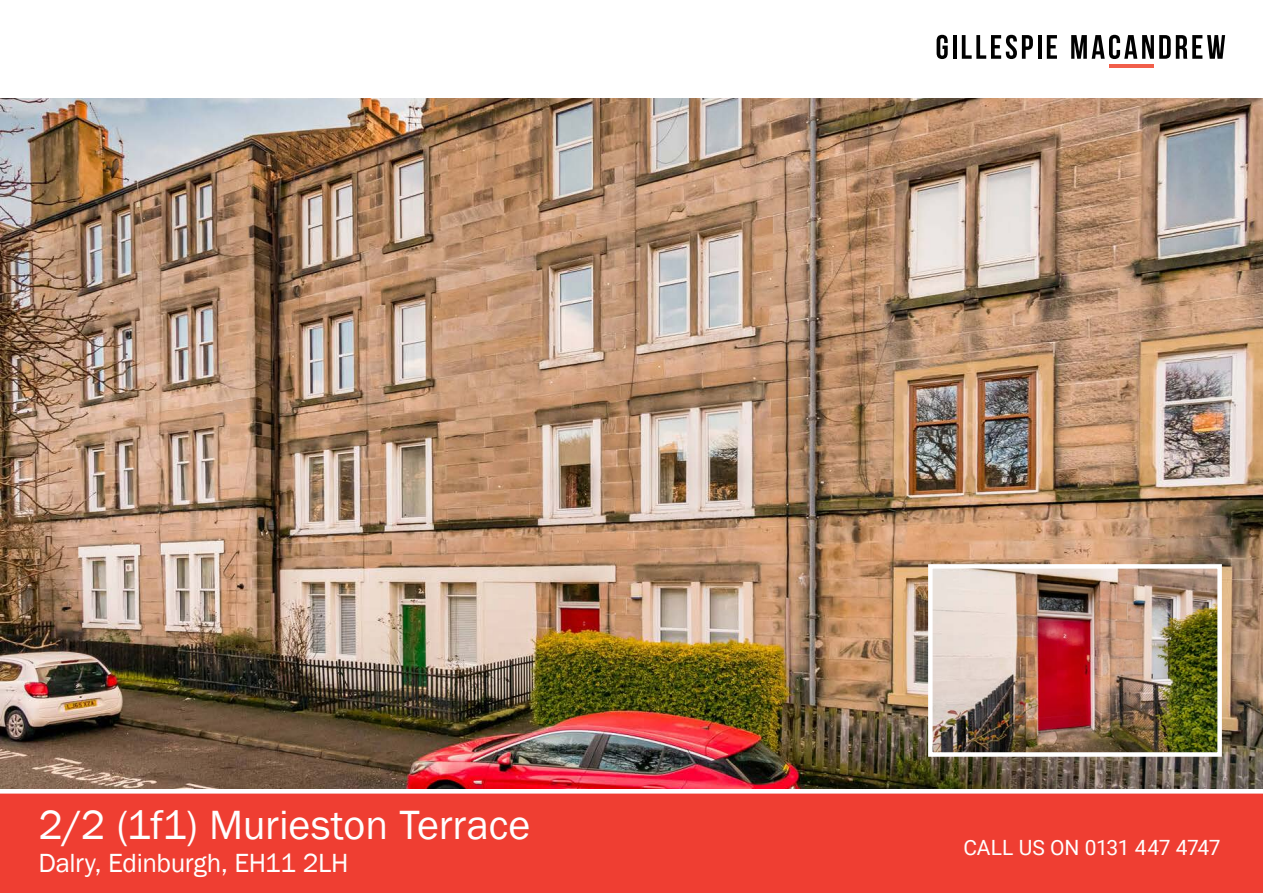
<style>
.page{position:relative;width:1263px;height:893px;background:#fff}
.page>*{position:absolute;margin:0;border:0;box-sizing:border-box;transform-origin:0 0}
._1_address{font:42px "Franklin Gothic";letter-spacing:-.005em;color:#fff}
._1_address-2{font:27px "Franklin Gothic";letter-spacing:-.02em;color:#fff}
.t1{font:21px "Roboto";letter-spacing:-.02em;color:#fff}
</style>
<div class="page">
<div style="left:0;top:794px;width:1263px;height:99px;background:#ef3e32"></div>
<img style="left:1px;top:99px;width:1262px;height:690px">
<img style="left:933px;top:569px;width:284px;height:183px">
<div style="left:928px;top:564px;width:294px;height:193px;border:4px solid #fff"></div>
<hr style="left:1109px;top:64px;width:45px;height:4px;background:#f15f4b">
<svg style="left:936px;top:35px;width:12px;height:24px"></svg>
<hr style="left:953px;top:35px;width:3px;height:24px;background:#000">
<svg style="left:962px;top:35px;width:71px;height:24px"></svg>
<hr style="left:1038px;top:35px;width:3px;height:24px;background:#000">
<svg style="left:1047px;top:35px;width:10px;height:24px"></svg>
<svg style="left:1071px;top:35px;width:154px;height:24px"></svg>
<p class="_1_address" style="left:38px;top:799px;width:494px">2/2 (1f1) Murieston Terrace</p>
<p class="_1_address-2" style="left:38px;top:846px;width:311px">Dalry, Edinburgh, EH11 2LH</p>
<p class="t1" style="left:963px;top:833px;width:259px">CALL US ON 0131 447 4747</p>
</div>
